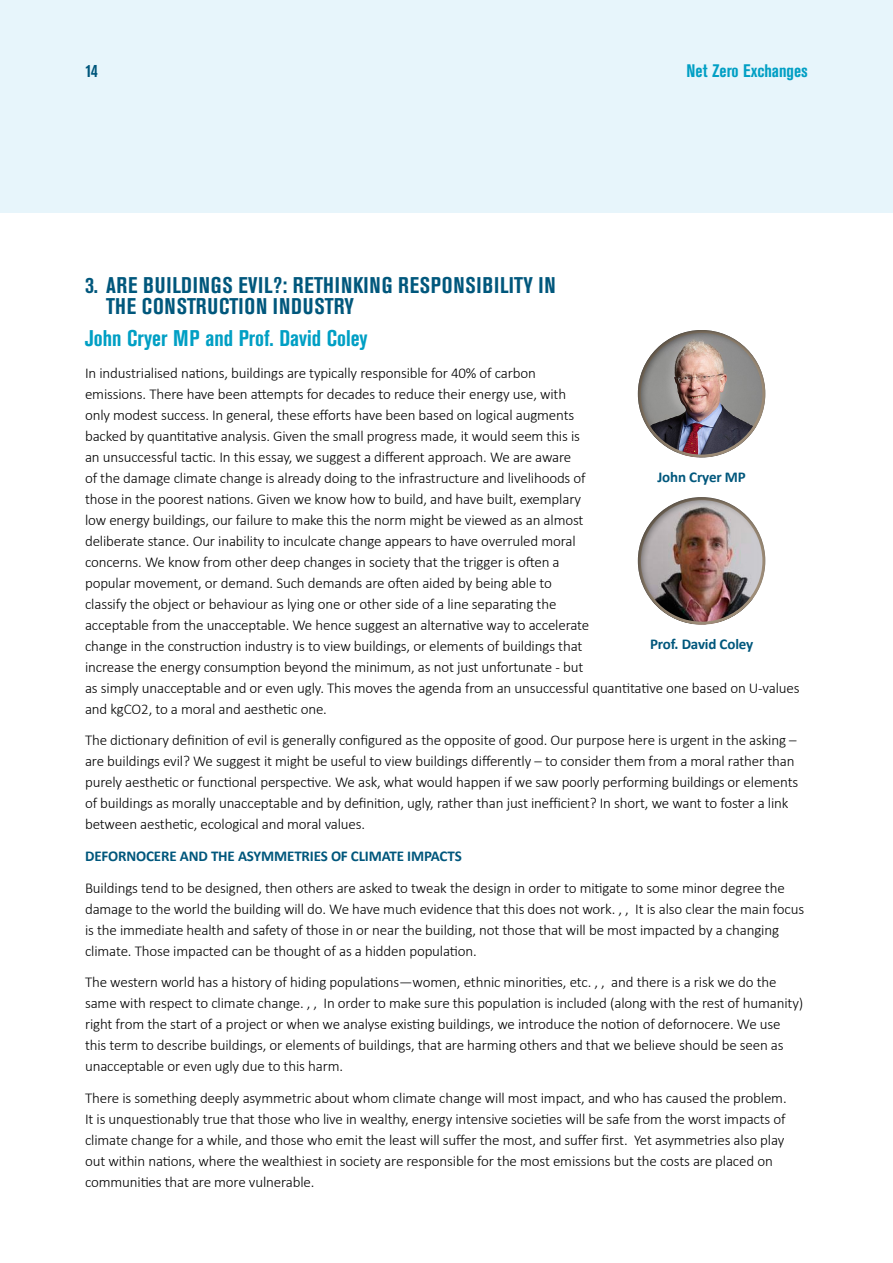
<style>
.page{position:relative;width:893px;height:1263px;background:#fff}
.page>*{position:absolute;margin:0;border:0;box-sizing:border-box;transform-origin:0 0}
.t1{font:700 condensed 22.5px/21px "Akzidenz Grotesk BE";letter-spacing:.035em;color:#00577c}
.t2{font:700 condensed 22.5px "Akzidenz Grotesk BE";color:#019fc4}
.t3{font:700 condensed 18px "Akzidenz Grotesk BE";color:#019fc4}
.t4{font:700 condensed 18px "Akzidenz Grotesk BE";color:#00577c}
.t5{font:300 15px/21px "Calibri";letter-spacing:-.01em;color:#000}
.t6{font:700 15px "Calibri";letter-spacing:-.01em;color:#00577c}
</style>
<div class="page">
<div style="left:0;top:0;width:893px;height:213px;background:#e7f5fb"></div>
<div style="left:624px;top:318px;width:155px;height:141px;background:#000;opacity:.5"></div>
<div style="left:624px;top:485px;width:155px;height:141px;background:#000;opacity:.5"></div>
<p class="t4" style="left:85px;top:61px;width:14px">14</p>
<p class="t3" style="left:686px;top:61px;width:123px">Net Zero Exchanges</p>
<h1 class="t1" style="left:106px;top:275px;width:451px;text-indent:-21px">3. ARE BUILDINGS EVIL?: RETHINKING RESPONSIBILITY IN<br>THE CONSTRUCTION INDUSTRY</h1>
<h1 class="t2" style="left:85px;top:325px;width:284px">John Cryer MP and Prof. David Coley</h1>
<p class="t5" style="left:85px;top:361px;width:716px">In industrialised nations, buildings are typically responsible for 40% of carbon<br>emissions. There have been attempts for decades to reduce their energy use, with<br>only modest success. In general, these efforts have been based on logical augments<br>backed by quantitative analysis. Given the small progress made, it would seem this is<br>an unsuccessful tactic. In this essay, we suggest a different approach. We are aware<br>of the damage climate change is already doing to the infrastructure and livelihoods of<br>those in the poorest nations. Given we know how to build, and have built, exemplary<br>low energy buildings, our failure to make this the norm might be viewed as an almost<br>deliberate stance. Our inability to inculcate change appears to have overruled moral<br>concerns. We know from other deep changes in society that the trigger is often a<br>popular movement, or demand. Such demands are often aided by being able to<br>classify the object or behaviour as lying one or other side of a line separating the<br>acceptable from the unacceptable. We hence suggest an alternative way to accelerate<br>change in the construction industry is to view buildings, or elements of buildings that<br>increase the energy consumption beyond the minimum, as not just unfortunate - but<br>as simply unacceptable and or even ugly. This moves the agenda from an unsuccessful quantitative one based on U-values and kgCO2, to a moral and aesthetic one.</p>
<p class="t5" style="left:85px;top:729px;width:715px">The dictionary definition of evil is generally configured as the opposite of good. Our purpose here is urgent in the asking – are buildings evil? We suggest it might be useful to view buildings differently – to consider them from a moral rather than purely aesthetic or functional perspective. We ask, what would happen if we saw poorly performing buildings or elements of buildings as morally unacceptable and by definition, ugly, rather than just inefficient? In short, we want to foster a link between aesthetic, ecological and moral values.</p>
<p class="t6" style="left:85px;top:847px;width:378px">DEFORNOCERE AND THE ASYMMETRIES OF CLIMATE IMPACTS</p>
<p class="t5" style="left:85px;top:876px;width:721px">Buildings tend to be designed, then others are asked to tweak the design in order to mitigate to some minor degree the damage to the world the building will do. We have much evidence that this does not work. , , It is also clear the main focus is the immediate health and safety of those in or near the building, not those that will be most impacted by a changing climate. Those impacted can be thought of as a hidden population.</p>
<p class="t5" style="left:85px;top:971px;width:720px">The western world has a history of hiding populations—women, ethnic minorities, etc. , , and there is a risk we do the same with respect to climate change. , , In order to make sure this population is included (along with the rest of humanity) right from the start of a project or when we analyse existing buildings, we introduce the notion of defornocere. We use this term to describe buildings, or elements of buildings, that are harming others and that we believe should be seen as unacceptable or even ugly due to this harm.</p>
<p class="t5" style="left:85px;top:1087px;width:703px">There is something deeply asymmetric about whom climate change will most impact, and who has caused the problem.<br>It is unquestionably true that those who live in wealthy, energy intensive societies will be safe from the worst impacts of climate change for a while, and those who emit the least will suffer the most, and suffer first. Yet asymmetries also play out within nations, where the wealthiest in society are responsible for the most emissions but the costs are placed on communities that are more vulnerable.</p>
<p class="t6" style="left:657px;top:467px;width:90px">John Cryer MP</p>
<p class="t6" style="left:650px;top:634px;width:105px">Prof. David Coley</p>
</div>
